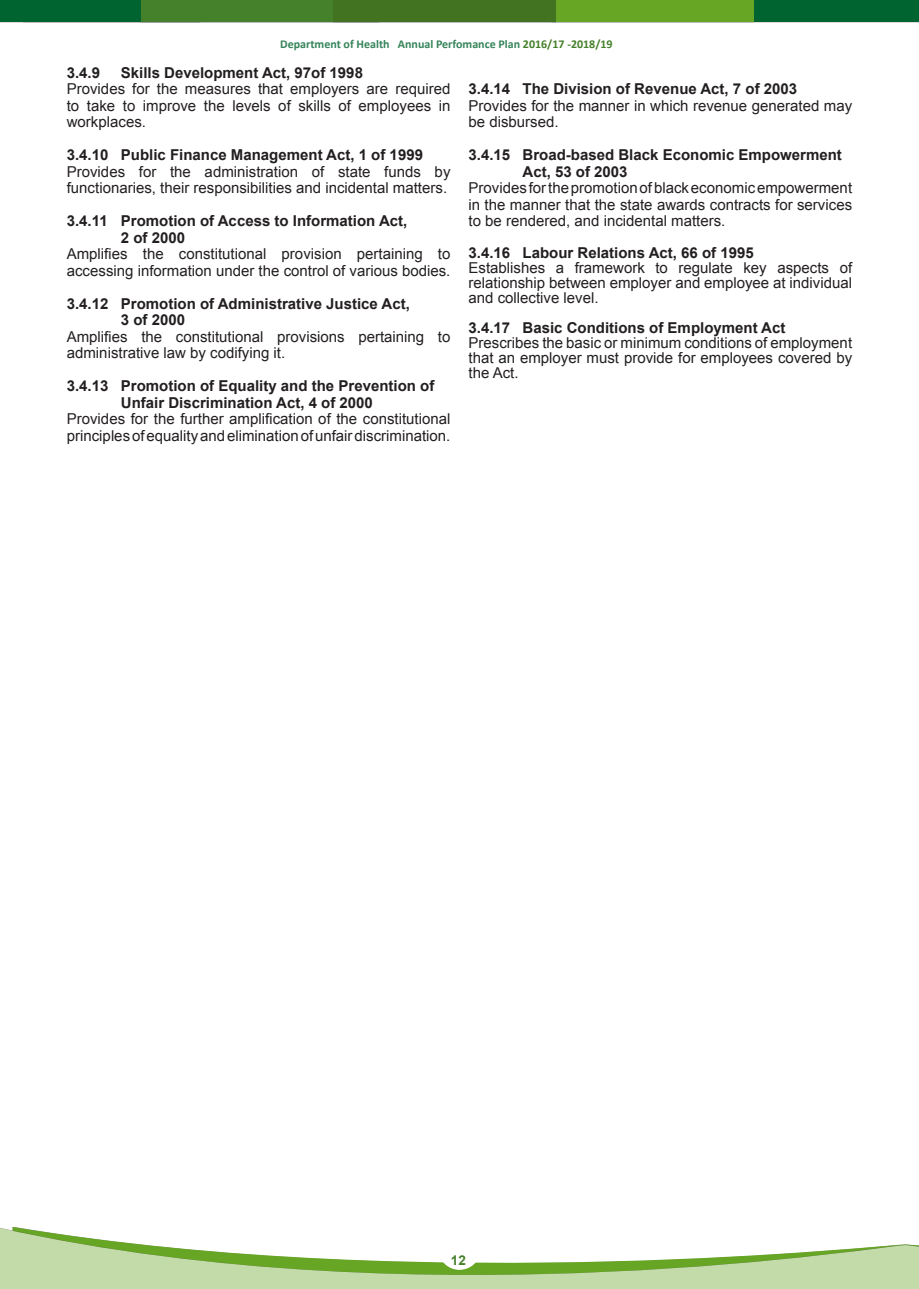
<style>
.page{position:relative;width:919px;height:1289px;background:#fff}
.page>*{position:absolute;margin:0;border:0;box-sizing:border-box;transform-origin:0 0}
.t1{font:15px/16.5px "Arial";color:#231f20}
.t2{font:700 15px/16.5px "Arial";color:#231f20;text-align:center}
.t3{font:700 13.5px "Arial";color:#45802a}
.t4{font:700 12px "Calibri";color:#34845a}
.s1{color:#45802a}
</style>
<div class="page">
<svg style="left:0;top:1227px;width:918px;height:61px"></svg>
<div style="left:438px;top:1229px;width:42px;height:40px;background:#fff;border-radius:50%"></div>
<div style="left:0;top:0;width:906px;height:22px;background:#006431"></div>
<div style="left:551px;top:0;width:202px;height:22px;background:#67a525"></div>
<div style="left:141px;top:0;width:237px;height:22px;background:#45802a"></div>
<div style="left:333px;top:0;width:222px;height:22px;background:#427321"></div>
<div style="left:906px;top:0;width:12px;height:22px;background:#006431"></div>
<p class="t4" style="left:280px;top:37px;width:334px">Department of Health Annual Perfomance Plan <span class="s1">2016/17 -2018/19</span></p>
<p class="t2" style="left:67px;top:65px;width:35px">3.4.9</p>
<p class="t2" style="left:121px;top:65px;width:244px">Skills Development Act, 97of 1998</p>
<p class="t1" style="left:67px;top:81px;width:385px;text-align:justify">Provides for the measures that employers are required to take to improve the levels of skills of employees in workplaces.</p>
<p class="t2" style="left:67px;top:147px;width:358px">3.4.10 Public Finance Management Act, 1 of 1999</p>
<p class="t1" style="left:67px;top:163px;width:385px">Provides for the administration of state funds by functionaries, their responsibilities and incidental matters.</p>
<p class="t2" style="left:67px;top:213px;width:342px">3.4.11 Promotion of Access to Information Act,</p>
<p class="t2" style="left:121px;top:230px;width:66px">2 of 2000</p>
<p class="t1" style="left:67px;top:246px;width:385px">Amplifies the constitutional provision pertaining to accessing information under the control of various bodies.</p>
<p class="t2" style="left:67px;top:296px;width:344px">3.4.12 Promotion of Administrative Justice Act,</p>
<p class="t2" style="left:121px;top:312px;width:66px">3 of 2000</p>
<p class="t1" style="left:67px;top:328px;width:385px">Amplifies the constitutional provisions pertaining to administrative law by codifying it.</p>
<p class="t2" style="left:67px;top:378px;width:369px">3.4.13 Promotion of Equality and the Prevention of<br>Unfair Discrimination Act, 4 of 2000</p>
<p class="t1" style="left:67px;top:411px;width:385px">Provides for the further amplification of the constitutional principles of equality and elimination of unfair discrimination.</p>
<p class="t2" style="left:468px;top:81px;width:330px">3.4.14 The Division of Revenue Act, 7 of 2003</p>
<p class="t1" style="left:468px;top:97px;width:385px">Provides for the manner in which revenue generated may be disbursed.</p>
<p class="t2" style="left:522px;top:147px;width:321px;text-align:left;text-indent:-54px">3.4.15 Broad-based Black Economic Empowerment<br>Act, 53 of 2003</p>
<p class="t1" style="left:468px;top:180px;width:385px;text-align:justify">Provides for the promotion of black economic empowerment in the manner that the state awards contracts for services to be rendered, and incidental matters.</p>
<p class="t2" style="left:468px;top:245px;width:287px">3.4.16 Labour Relations Act, 66 of 1995</p>
<p class="t1" style="left:468px;top:260px;width:385px;line-height:15px;text-align:justify">Establishes a framework to regulate key aspects of relationship between employer and employee at individual and collective level.</p>
<p class="t2" style="left:468px;top:320px;width:318px">3.4.17 Basic Conditions of Employment Act</p>
<p class="t1" style="left:468px;top:335px;width:385px;line-height:15px;text-align:justify">Prescribes the basic or minimum conditions of employment that an employer must provide for employees covered by the Act.</p>
<p class="t3" style="left:451px;top:1251px;width:17px">12</p>
</div>
